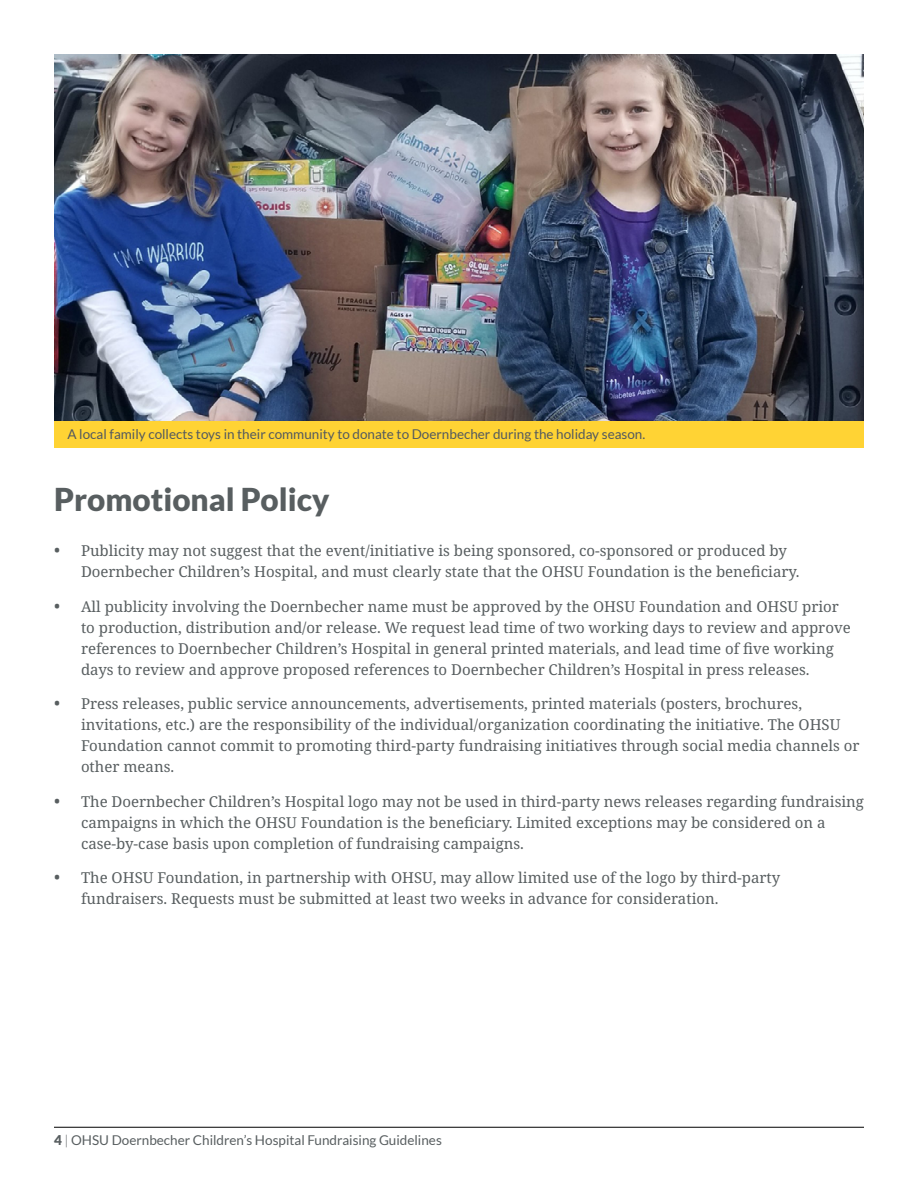
<style>
.page{position:relative;width:918px;height:1188px;background:#fff}
.page>*{position:absolute;margin:0;border:0;box-sizing:border-box;transform-origin:0 0}
.t1{font:900 31.5px "Lato";color:#585e60}
.t2{font:15px/21px "Noto Serif";color:#585e60}
.t3{font:13.5px "Lato";color:#53595f}
.t4{font:13.5px "Lato";color:#585e60}
.s1{font-size:16.5px}
.s2{font-weight:900}
.s3{font-weight:300}
</style>
<div class="page">
<hr style="left:54px;top:1127px;width:810px;height:1px;background:#000">
<img style="left:54px;top:54px;width:810px;height:367px">
<div style="left:54px;top:421px;width:810px;height:27px;background:#ffd334"></div>
<p class="t3" style="left:68px;top:426px;width:579px">A local family collects toys in their community to donate to Doernbecher during the holiday season.</p>
<h1 class="t1" style="left:54px;top:481px;width:277px">Promotional Policy</h1>
<p class="t2" style="left:81px;top:541px;width:720px;text-indent:-27px"><span class="s1">•</span> Publicity may not suggest that the event/initiative is being sponsored, co-sponsored or produced by<br>Doernbecher Children’s Hospital, and must clearly state that the OHSU Foundation is the beneficiary.</p>
<p class="t2" style="left:81px;top:596px;width:771px;text-indent:-27px"><span class="s1">•</span> All publicity involving the Doernbecher name must be approved by the OHSU Foundation and OHSU prior to production, distribution and/or release. We request lead time of two working days to review and approve references to Doernbecher Children’s Hospital in general printed materials, and lead time of five working days to review and approve proposed references to Doernbecher Children’s Hospital in press releases.</p>
<p class="t2" style="left:81px;top:694px;width:780px;text-indent:-27px"><span class="s1">•</span> Press releases, public service announcements, advertisements, printed materials (posters, brochures, invitations, etc.) are the responsibility of the individual/organization coordinating the initiative. The OHSU Foundation cannot commit to promoting third-party fundraising initiatives through social media channels or other means.</p>
<p class="t2" style="left:81px;top:791px;width:784px;text-indent:-27px"><span class="s1">•</span> The Doernbecher Children’s Hospital logo may not be used in third-party news releases regarding fundraising campaigns in which the OHSU Foundation is the beneficiary. Limited exceptions may be considered on a case-by-case basis upon completion of fundraising campaigns.</p>
<p class="t2" style="left:81px;top:868px;width:701px;text-indent:-27px"><span class="s1">•</span> The OHSU Foundation, in partnership with OHSU, may allow limited use of the logo by third-party fundraisers. Requests must be submitted at least two weeks in advance for consideration.</p>
<p class="t4" style="left:54px;top:1132px;width:389px"><span class="s2">4</span> <span class="s3">|</span> OHSU Doernbecher Children’s Hospital Fundraising Guidelines</p>
</div>
